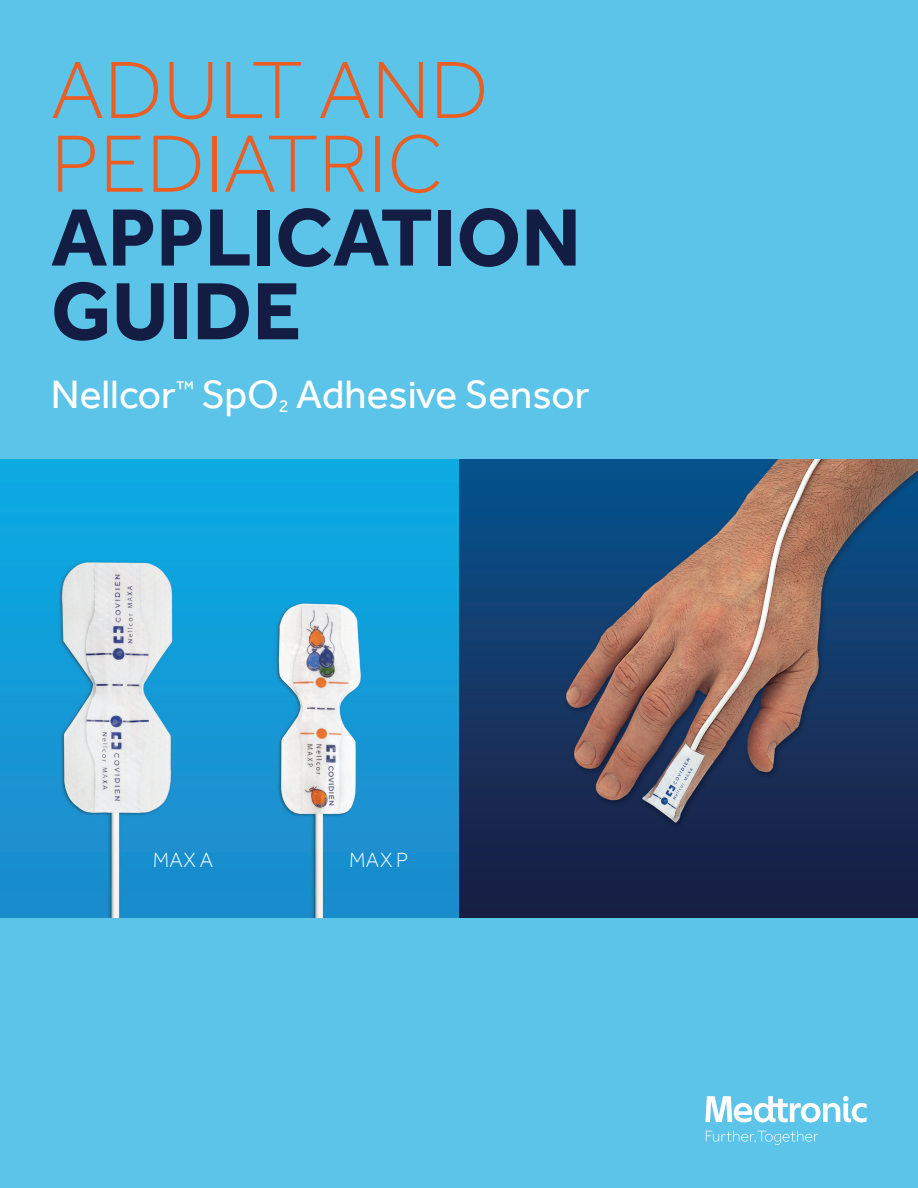
<style>
.page{position:relative;width:918px;height:1188px;background:#5cc4e8}
.page>*{position:absolute;margin:0;border:0;box-sizing:border-box;transform-origin:0 0}
.US-T3_Header-Title{font:300 84px "Effra";color:#ea5d23}
.US-T3_Header-Title-2{font:700 84px "Effra";color:#131c42}
.US-T3_Header-Title-3{font:40.65px "Effra";color:#fff}
.US-T3_Inset-Head{font:300 21px "Effra";letter-spacing:.02em;color:#fff}
.US-T3_Header-Title-4{font:18.3px "Effra";color:#fff}
</style>
<div class="page">
<img style="left:0;top:459px;width:918px;height:459px">
<svg style="left:705px;top:1096px;width:162px;height:49px"></svg>
<p class="US-T3_Header-Title" style="left:51px;top:43px;width:439px">ADULT AND</p>
<p class="US-T3_Header-Title" style="left:51px;top:116px;width:394px">PEDIATRIC</p>
<p class="US-T3_Header-Title-2" style="left:51px;top:186px;width:532px">APPLICATION</p>
<p class="US-T3_Header-Title-2" style="left:51px;top:260px;width:252px">GUIDE</p>
<p class="US-T3_Header-Title-3" style="left:51px;top:371px;width:540px">Nellcor<sup>™</sup> SpO Adhesive Sensor</p>
<p class="US-T3_Header-Title-4" style="left:279px;top:396px;width:11px">2</p>
<p class="US-T3_Inset-Head" style="left:357px;top:848px;width:53px">MAX I</p>
<p class="US-T3_Inset-Head" style="left:153px;top:848px;width:62px">MAX A</p>
<p class="US-T3_Inset-Head" style="left:349px;top:848px;width:61px">MAX P</p>
</div>
